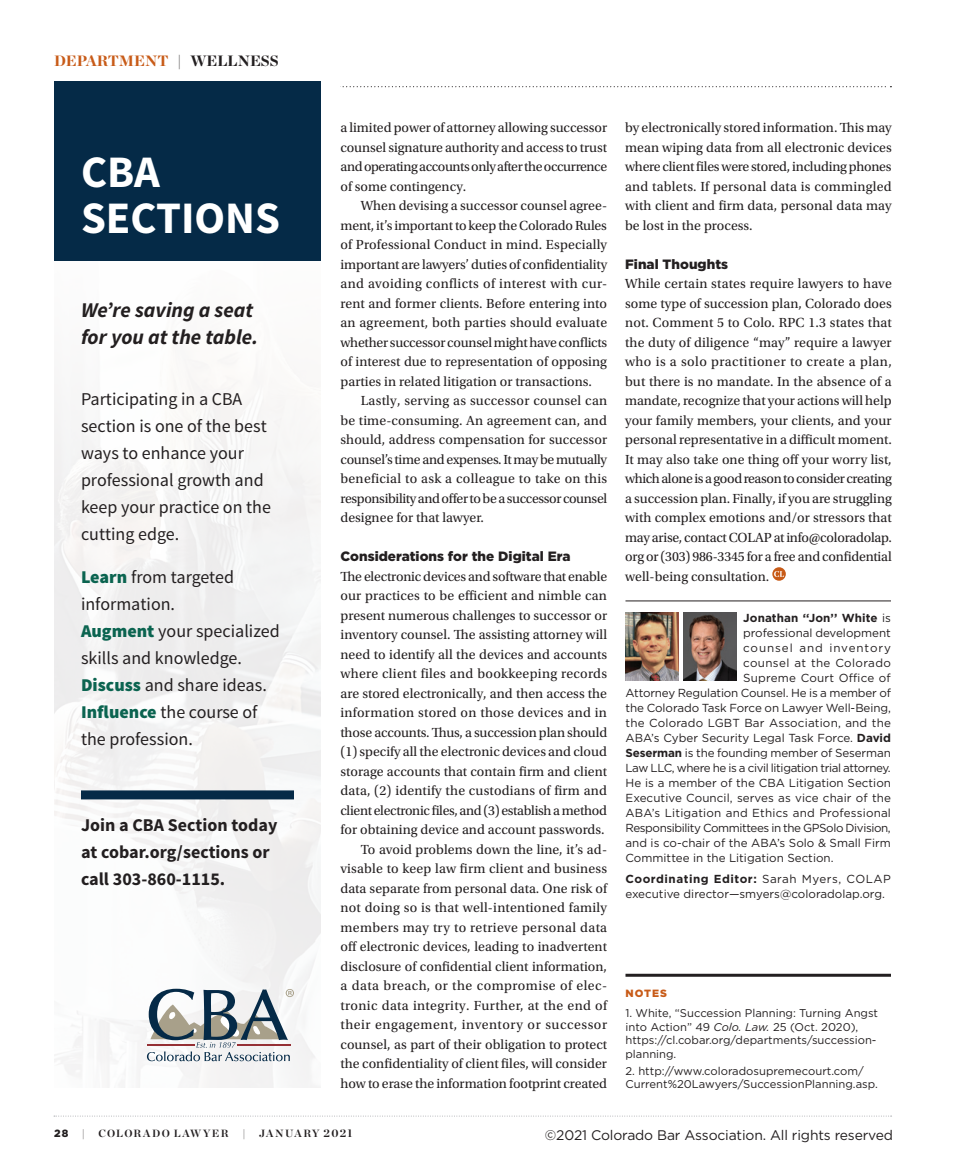
<style>
.page{position:relative;width:972px;height:1175px;background:#fff}
.page>*{position:absolute;margin:0;border:0;box-sizing:border-box;transform-origin:0 0}
.t1{font:700 45px/46.5px "Source Sans Pro";color:#fff}
.t2{font:italic 700 21px/27px "Source Sans Pro";color:#231f20}
.t3{font:18px/27px "Source Sans Pro";color:#231f20}
.t4{font:700 18px/27px "Source Sans Pro";color:#231f20}
.t5{font:900 15px "Chronicle Display";color:#c85b18}
.t6{font:900 15px "Chronicle Display";color:#231f20}
.Body_Text{font:13.8px/19.5px "Utopia Std";color:#231f20;text-align:justify}
.Sidebar_Text{font:13.8px "Gotham";letter-spacing:-.01em;color:#231f20}
.Body_Subhead{font:900 13.5px "Gotham";letter-spacing:.005em;color:#231f20}
.AuthorBio_Text{font:11.7px "Gotham";color:#231f20}
.AuthorBio_Text_no_li{font:11.7px/15px "Gotham";color:#231f20}
.AuthorBio_Text-2{font:11.7px "Gotham";letter-spacing:-.03em;color:#231f20}
.AuthorBio_Text-3{font:11.7px "Gotham";letter-spacing:-.035em;color:#231f20}
.AuthorBio_Text-4{font:700 11.7px "Gotham";letter-spacing:.01em;color:#231f20}
.AuthorBio_Text-5{font:11.7px "Gotham";letter-spacing:.03em;color:#231f20}
.AuthorBio_Text-6{font:11.7px "Gotham";letter-spacing:.02em;color:#231f20}
.AuthorBio_Text-7{font:11.7px "Gotham";letter-spacing:.08em;color:#231f20}
.Notes_Text{font:11.25px/13.5px "Gotham";color:#231f20}
.t7{font:700 10.5px "Chronicle Display";letter-spacing:.12em;color:#231f20}
.Notes_Header_copy_2{font:900 10.5px "Gotham";letter-spacing:.1em;color:#c85b18}
.t8{font:900 10.5px "Gotham";color:#231f20}
.s1{color:#231f20}
.s2{font-weight:900;color:#0b6450}
.s3{font-weight:400}
.s4{font-weight:700}
.s5{font-style:italic}
.s6{font-size:11.25px}
</style>
<div class="page">
<svg style="left:54px;top:1115px;width:838px;height:1px"></svg>
<svg style="left:340px;top:86px;width:551px;height:1px"></svg>
<svg style="left:772px;top:567px;width:14px;height:13px"></svg>
<svg style="left:774px;top:571px;width:10px;height:6px"></svg>
<hr style="left:626px;top:600px;width:265px;height:1px;background:#231f20">
<img style="left:626px;top:612px;width:53px;height:68px">
<img style="left:683px;top:612px;width:53px;height:68px">
<hr style="left:626px;top:973px;width:265px;height:3px;background:#231f20">
<svg style="left:54px;top:260px;width:267px;height:827px"></svg>
<div style="left:54px;top:81px;width:267px;height:179px;background:#052a47"></div>
<svg style="left:147px;top:988px;width:147px;height:73px"></svg>
<div style="left:81px;top:790px;width:213px;height:9px;background:#052a47"></div>
<p class="t5" style="left:54px;top:48px;width:226px">DEPARTMENT <span class="s1">| WELLNESS</span></p>
<p class="t6" style="left:194px;top:48px;width:87px">SUB TITLE</p>
<p class="t1" style="left:81px;top:150px;width:201px">CBA<br>SECTIONS</p>
<p class="t2" style="left:81px;top:297px;width:179px">We’re saving a seat for you at the table.</p>
<p class="t3" style="left:81px;top:385px;width:191px">Participating in a CBA section is one of the best ways to enhance your professional growth and keep your practice on the cutting edge.</p>
<p class="t3" style="left:81px;top:564px;width:200px"><span class="s2">Learn</span> from targeted information.<br><span class="s2">Augment</span> your specialized skills and knowledge.<br><span class="s2">Discuss</span> and share ideas.<br><span class="s2">Influence</span> the course of the profession.</p>
<p class="t4" style="left:81px;top:812px;width:198px">Join a CBA Section today at cobar.org/sections or call 303-860-1115.</p>
<p class="Body_Text" style="left:340px;top:118px;width:268px">a limited power of attorney allowing successor counsel signature authority and access to trust and operating accounts only after the occurrence of some contingency.</p>
<p class="Body_Text" style="left:340px;top:196px;width:268px;text-indent:20px">When devising a successor counsel agree&shy;ment, it’s important to keep the Colorado Rules of Professional Conduct in mind. Especially important are lawyers’ duties of confidentiality and avoiding conflicts of interest with cur&shy;rent and former clients. Before entering into an agreement, both parties should evaluate whether successor counsel might have conflicts of interest due to representation of opposing parties in related litigation or transactions.</p>
<p class="Body_Text" style="left:340px;top:391px;width:268px;text-indent:20px">Lastly, serving as successor counsel can be time-consuming. An agreement can, and should, address compensation for successor counsel’s time and expenses. It may be mutually beneficial to ask a colleague to take on this responsibility and offer to be a successor counsel designee for that lawyer.</p>
<p class="Body_Subhead" style="left:340px;top:547px;width:231px">Considerations for the Digital Era</p>
<p class="Body_Text" style="left:340px;top:567px;width:268px">The electronic devices and software that enable our practices to be efficient and nimble can present numerous challenges to successor or inventory counsel. The assisting attorney will need to identify all the devices and accounts where client files and bookkeeping records are stored electronically, and then access the information stored on those devices and in those accounts. Thus, a succession plan should (1) specify all the electronic devices and cloud storage accounts that contain firm and client data, (2) identify the custodians of firm and client electronic files, and (3) establish a method for obtaining device and account passwords.</p>
<p class="Body_Text" style="left:340px;top:840px;width:268px;text-indent:20px">To avoid problems down the line, it’s ad&shy;visable to keep law firm client and business data separate from personal data. One risk of not doing so is that well-intentioned family members may try to retrieve personal data off electronic devices, leading to inadvertent disclosure of confidential client information, a data breach, or the compromise of elec&shy;tronic data integrity. Further, at the end of their engagement, inventory or successor counsel, as part of their obligation to protect the confidentiality of client files, will consider how to erase the information footprint created</p>
<p class="Body_Text" style="left:625px;top:118px;width:268px">by electronically stored information. This may mean wiping data from all electronic devices where client files were stored, including phones and tablets. If personal data is commingled with client and firm data, personal data may be lost in the process.</p>
<p class="Body_Subhead" style="left:625px;top:254px;width:105px">Final Thoughts</p>
<p class="Body_Text" style="left:625px;top:274px;width:268px">While certain states require lawyers to have some type of succession plan, Colorado does not. Comment 5 to Colo. RPC 1.3 states that the duty of diligence “may” require a lawyer who is a solo practitioner to create a plan, but there is no mandate. In the absence of a mandate, recognize that your actions will help your family members, your clients, and your personal representative in a difficult moment.<br>It may also take one thing off your worry list, which alone is a good reason to consider creating a succession plan. Finally, if you are struggling with complex emotions and/or stressors that may arise, contact COLAP at info@coloradolap. org or (303) 986-3345 for a free and confidential well-being consultation.</p>
<p class="AuthorBio_Text-4" style="left:743px;top:609px;width:149px">Jonathan ‘‘Jon’’ White <span class="s3">is</span></p>
<p class="AuthorBio_Text" style="left:743px;top:625px;width:149px">professional development</p>
<p class="AuthorBio_Text-7" style="left:743px;top:640px;width:149px">counsel and inventory</p>
<p class="AuthorBio_Text-5" style="left:743px;top:655px;width:149px">counsel at the Colorado</p>
<p class="AuthorBio_Text-6" style="left:743px;top:670px;width:149px">Supreme Court Office of</p>
<p class="AuthorBio_Text" style="left:626px;top:685px;width:267px">Attorney Regulation Counsel. He is a member of</p>
<p class="AuthorBio_Text" style="left:626px;top:700px;width:267px">the Colorado Task Force on Lawyer Well-Being,</p>
<p class="AuthorBio_Text" style="left:626px;top:715px;width:267px">the Colorado LGBT Bar Association, and the</p>
<p class="AuthorBio_Text" style="left:626px;top:730px;width:267px">ABA’s Cyber Security Legal Task Force. <span class="s4">David</span></p>
<p class="AuthorBio_Text" style="left:626px;top:745px;width:267px"><span class="s4">Seserman</span> is the founding member of Seserman</p>
<p class="AuthorBio_Text-2" style="left:626px;top:760px;width:267px">Law LLC, where he is a civil litigation trial attorney.</p>
<p class="AuthorBio_Text" style="left:626px;top:775px;width:267px">He is a member of the CBA Litigation Section</p>
<p class="AuthorBio_Text" style="left:626px;top:790px;width:267px">Executive Council, serves as vice chair of the</p>
<p class="AuthorBio_Text" style="left:626px;top:805px;width:267px">ABA’s Litigation and Ethics and Professional</p>
<p class="AuthorBio_Text-3" style="left:626px;top:820px;width:267px">Responsibility Committees in the GPSolo Division,</p>
<p class="AuthorBio_Text" style="left:626px;top:835px;width:267px">and is co-chair of the ABA’s Solo &amp; Small Firm</p>
<p class="AuthorBio_Text" style="left:626px;top:850px;width:210px">Committee in the Litigation Section.</p>
<p class="AuthorBio_Text_no_li" style="left:626px;top:871px;width:267px"><span class="s4">Coordinating Editor:</span> Sarah Myers, COLAP executive director—smyers@coloradolap.org.</p>
<p class="Notes_Header_copy_2" style="left:626px;top:986px;width:43px">NOTES</p>
<p class="Notes_Text" style="left:626px;top:1006px;width:254px">1. White, “Succession Planning: Turning Angst into Action” 49 <span class="s5">Colo. Law.</span> 25 (Oct. 2020), https://cl.cobar.org/departments/succession&shy;planning.</p>
<p class="Notes_Text" style="left:626px;top:1063px;width:254px">2. http://www.coloradosupremecourt.com/<br>Current%20Lawyers/SuccessionPlanning.asp.</p>
<p class="t8" style="left:54px;top:1126px;width:16px">28</p>
<p class="t7" style="left:82px;top:1125px;width:5px">|</p>
<p class="t7" style="left:98px;top:1125px;width:132px">COLORADO LAWYER</p>
<p class="t7" style="left:243px;top:1125px;width:5px">|</p>
<p class="t7" style="left:259px;top:1125px;width:95px">JANUARY <span class="s6">2021</span></p>
<p class="Sidebar_Text" style="left:545px;top:1126px;width:350px">©2021 Colorado Bar Association. All rights reserved</p>
</div>
